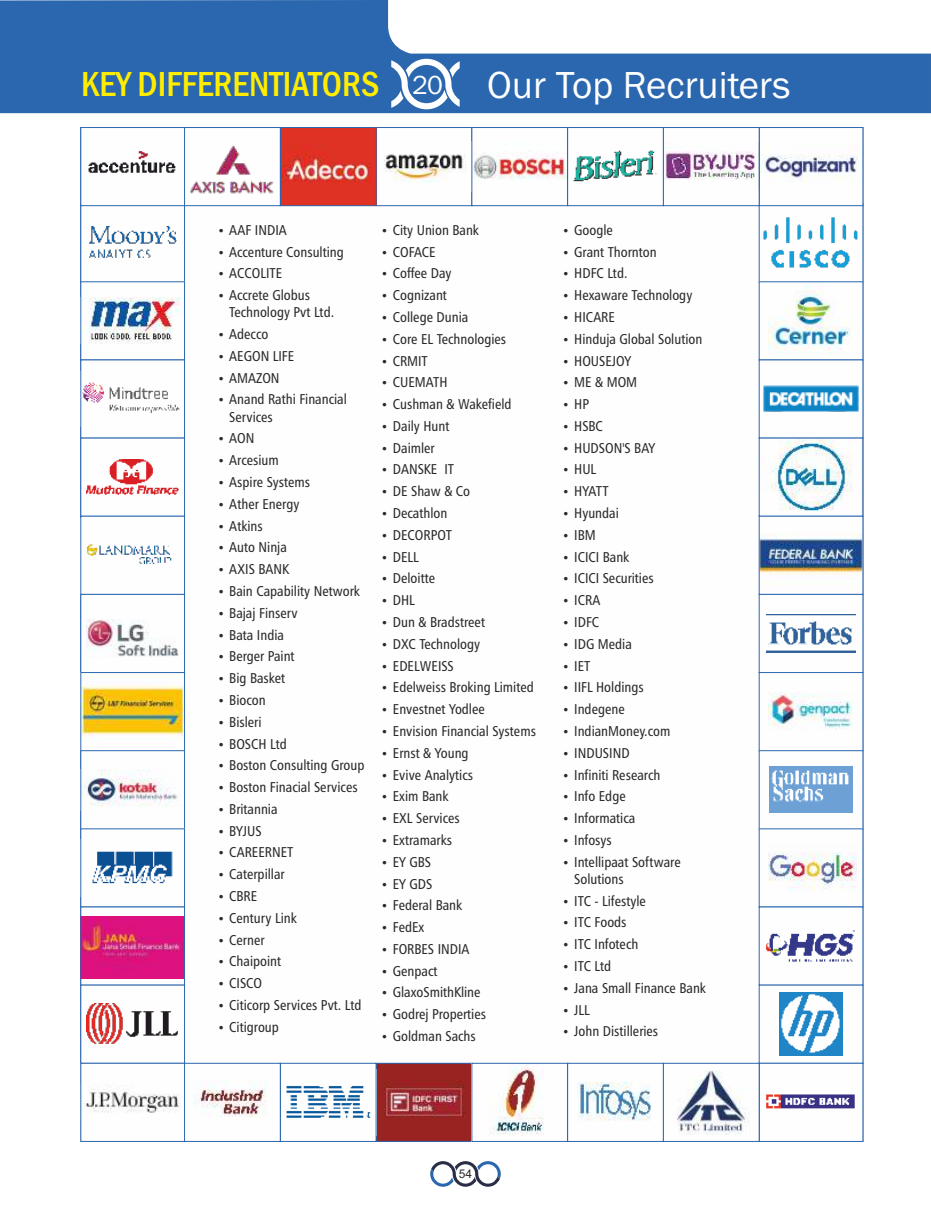
<style>
.page{position:relative;width:931px;height:1214px;background:#fff}
.page>*{position:absolute;margin:0;border:0;box-sizing:border-box;transform-origin:0 0}
.t1{font:39px "Franklin Gothic";color:#fefefe}
.t2{font:500 condensed 36px "Franklin Gothic";color:#ffed00}
.t3{font:14.25px/21.8px "Humanist 777 BT Roman Condensed B";color:#2b2a29}
.t4{font:12px "Arial";color:#2b2a29}
.s1{font-weight:400;font-stretch:normal;font-size:27px;color:#fefefe}
</style>
<div class="page">
<svg style="left:0;top:0;width:931px;height:113px;fill:#2b67af"></svg>
<img style="left:89px;top:227px;width:87px;height:31px">
<div style="left:80px;top:203px;width:105px;height:79px;border:1px solid #2b67af"></div>
<img style="left:763px;top:217px;width:95px;height:51px">
<img style="left:82px;top:298px;width:100px;height:45px">
<div style="left:80px;top:281px;width:105px;height:79px;border:1px solid #2b67af"></div>
<img style="left:769px;top:284px;width:82px;height:70px">
<img style="left:82px;top:382px;width:98px;height:32px">
<div style="left:80px;top:359px;width:105px;height:79px;border:1px solid #2b67af"></div>
<img style="left:763px;top:386px;width:96px;height:26px">
<div style="left:759px;top:359px;width:104px;height:79px;border:1px solid #2b67af"></div>
<img style="left:86px;top:459px;width:93px;height:36px">
<div style="left:80px;top:438px;width:105px;height:78px;border:1px solid #2b67af"></div>
<img style="left:761px;top:440px;width:92px;height:72px">
<img style="left:86px;top:544px;width:86px;height:21px">
<div style="left:80px;top:516px;width:105px;height:79px;border:1px solid #2b67af"></div>
<img style="left:761px;top:533px;width:100px;height:42px">
<div style="left:759px;top:516px;width:104px;height:79px;border:1px solid #2b67af"></div>
<img style="left:87px;top:620px;width:92px;height:37px">
<div style="left:80px;top:594px;width:105px;height:79px;border:1px solid #2b67af"></div>
<img style="left:766px;top:615px;width:89px;height:37px">
<div style="left:759px;top:594px;width:104px;height:79px;border:1px solid #2b67af"></div>
<img style="left:82px;top:685px;width:101px;height:60px">
<div style="left:80px;top:672px;width:105px;height:79px;border:1px solid #2b67af"></div>
<img style="left:769px;top:692px;width:83px;height:38px">
<div style="left:759px;top:672px;width:104px;height:79px;border:1px solid #2b67af"></div>
<img style="left:82px;top:769px;width:96px;height:38px">
<div style="left:80px;top:750px;width:105px;height:79px;border:1px solid #2b67af"></div>
<img style="left:770px;top:766px;width:82px;height:47px">
<img style="left:92px;top:851px;width:81px;height:33px">
<div style="left:80px;top:828px;width:105px;height:79px;border:1px solid #2b67af"></div>
<img style="left:768px;top:852px;width:88px;height:39px">
<img style="left:82px;top:916px;width:101px;height:62px">
<div style="left:80px;top:906px;width:105px;height:79px;border:1px solid #2b67af"></div>
<img style="left:766px;top:930px;width:89px;height:32px">
<div style="left:759px;top:906px;width:104px;height:79px;border:1px solid #2b67af"></div>
<img style="left:87px;top:1003px;width:91px;height:41px">
<div style="left:80px;top:984px;width:105px;height:79px;border:1px solid #2b67af"></div>
<img style="left:779px;top:992px;width:63px;height:63px">
<img style="left:85px;top:1084px;width:95px;height:29px">
<div style="left:80px;top:1063px;width:105px;height:78px;border:1px solid #2b67af"></div>
<div style="left:81px;top:127px;width:103px;height:79px;background:#fefefe"></div>
<img style="left:88px;top:151px;width:88px;height:22px">
<div style="left:80px;top:127px;width:105px;height:79px;border:1px solid #2b67af"></div>
<img style="left:766px;top:1094px;width:89px;height:15px">
<div style="left:759px;top:1063px;width:104px;height:78px;border:1px solid #2b67af"></div>
<img style="left:761px;top:154px;width:97px;height:28px">
<div style="left:759px;top:127px;width:104px;height:79px;border:1px solid #2b67af"></div>
<img style="left:378px;top:1065px;width:92px;height:74px">
<div style="left:376px;top:1063px;width:96px;height:78px;border:1px solid #2b67af"></div>
<img style="left:384px;top:154px;width:82px;height:28px">
<div style="left:376px;top:127px;width:96px;height:79px;border:1px solid #2b67af"></div>
<img style="left:489px;top:1065px;width:55px;height:70px">
<div style="left:471px;top:1063px;width:97px;height:78px;border:1px solid #2b67af"></div>
<img style="left:473px;top:153px;width:93px;height:27px">
<div style="left:471px;top:127px;width:97px;height:79px;border:1px solid #2b67af"></div>
<img style="left:577px;top:1082px;width:74px;height:39px">
<div style="left:567px;top:1063px;width:97px;height:78px;border:1px solid #2b67af"></div>
<img style="left:573px;top:150px;width:84px;height:32px">
<div style="left:567px;top:127px;width:97px;height:79px;border:1px solid #2b67af"></div>
<img style="left:677px;top:1070px;width:72px;height:64px">
<div style="left:663px;top:1063px;width:96px;height:78px;border:1px solid #2b67af"></div>
<img style="left:665px;top:151px;width:90px;height:29px">
<div style="left:663px;top:127px;width:96px;height:79px;border:1px solid #2b67af"></div>
<img style="left:282px;top:129px;width:92px;height:75px">
<div style="left:280px;top:127px;width:96px;height:79px;border:1px solid #2b67af"></div>
<img style="left:190px;top:145px;width:84px;height:49px">
<div style="left:184px;top:127px;width:97px;height:79px;border:1px solid #2b67af"></div>
<img style="left:286px;top:1086px;width:85px;height:32px">
<div style="left:280px;top:1063px;width:96px;height:78px;border:1px solid #2b67af"></div>
<img style="left:193px;top:1080px;width:74px;height:37px">
<div style="left:184px;top:1063px;width:97px;height:78px;border:1px solid #2b67af"></div>
<svg style="left:430px;top:1161px;width:71px;height:25px"></svg>
<svg style="left:391px;top:59px;width:69px;height:50px"></svg>
<h2 class="t2" style="left:81px;top:70px;width:363px">KEY DIFFERENTIATORS <span class="s1">20</span></h2>
<h1 class="t1" style="left:487px;top:71px;width:305px">Our Top Recruiters</h1>
<p class="t3" style="left:229px;top:220px;width:116px">AAF INDIA<br>Accenture Consulting<br>ACCOLITE<br>Accrete Globus</p>
<p class="t3" style="left:229px;top:303px;width:119px">Technology Pvt Ltd.<br>Adecco<br>AEGON LIFE<br>AMAZON<br>Anand Rathi Financial</p>
<p class="t3" style="left:229px;top:407px;width:137px">Services<br>AON<br>Arcesium<br>Aspire Systems<br>Ather Energy<br>Atkins<br>Auto Ninja<br>AXIS BANK<br>Bain Capability Network<br>Bajaj Finserv<br>Bata India<br>Berger Paint<br>Big Basket<br>Biocon<br>Bisleri<br>BOSCH Ltd<br>Boston Consulting Group<br>Boston Finacial Services<br>Britannia<br>BYJUS<br>CAREERNET<br>Caterpillar<br>CBRE<br>Century Link<br>Cerner<br>Chaipoint<br>CISCO<br>Citicorp Services Pvt. Ltd<br>Citigroup</p>
<p class="t3" style="left:393px;top:220px;width:145px">City Union Bank<br>COFACE<br>Coffee Day<br>Cognizant<br>College Dunia<br>Core EL Technologies<br>CRMIT<br>CUEMATH<br>Cushman &amp; Wakefield<br>Daily Hunt<br>Daimler<br>DANSKE IT<br>DE Shaw &amp; Co<br>Decathlon<br>DECORPOT<br>DELL<br>Deloitte<br>DHL<br>Dun &amp; Bradstreet<br>DXC Technology<br>EDELWEISS<br>Edelweiss Broking Limited<br>Envestnet Yodlee<br>Envision Financial Systems<br>Ernst &amp; Young<br>Evive Analytics<br>Exim Bank<br>EXL Services<br>Extramarks<br>EY GBS<br>EY GDS<br>Federal Bank<br>FedEx<br>FORBES INDIA<br>Genpact<br>GlaxoSmithKline<br>Godrej Properties<br>Goldman Sachs</p>
<p class="t3" style="left:574px;top:220px;width:130px">Google<br>Grant Thornton<br>HDFC Ltd.<br>Hexaware Technology<br>HICARE<br>Hinduja Global Solution<br>HOUSEJOY<br>ME &amp; MOM<br>HP<br>HSBC<br>HUDSON'S BAY<br>HUL<br>HYATT<br>Hyundai<br>IBM<br>ICICI Bank<br>ICICI Securities<br>ICRA<br>IDFC<br>IDG Media<br>IET<br>IIFL Holdings<br>Indegene<br>IndianMoney.com<br>INDUSIND<br>Infiniti Research<br>Info Edge<br>Informatica<br>Infosys<br>Intellipaat Software</p>
<p class="t3" style="left:574px;top:869px;width:133px">Solutions<br>ITC - Lifestyle<br>ITC Foods<br>ITC Infotech<br>ITC Ltd<br>Jana Small Finance Bank<br>JLL<br>John Distilleries</p>
<p class="t4" style="left:459px;top:1169px;width:15px">54</p>
</div>
